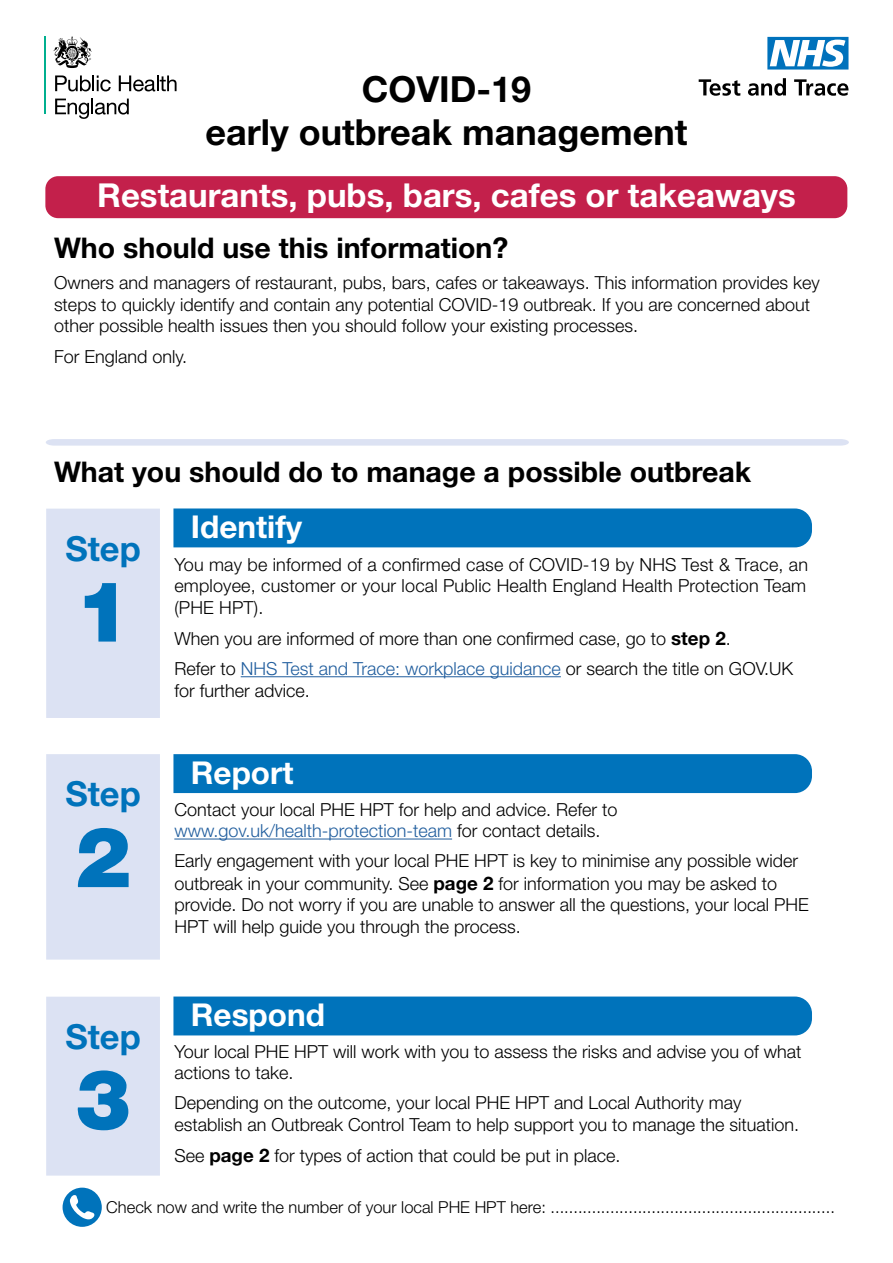
<style>
.page{position:relative;width:893px;height:1263px;background:#fff}
.page>*{position:absolute;margin:0;border:0;box-sizing:border-box;transform-origin:0 0}
.t1{font:900 84px "Helvetica Neue LT Std";color:#0073bb}
.t2{font:700 36px/43.2px "Helvetica Neue LT Std";color:#000;text-align:center}
.t3{font:700 34.5px "Helvetica Neue LT Std";color:#0073bb}
.t4{font:700 33px "Helvetica Neue LT Std";color:#fff}
.t5{font:700 31.5px "Helvetica Neue LT Std";color:#fff}
.t6{font:700 28.5px "Helvetica Neue LT Std";color:#000}
.t7{font:300 18px/21.6px "Helvetica Neue LT Std";color:#000}
.t8{font:300 16.5px "Helvetica Neue LT Std";color:#000}
.s1{font-weight:700;font-size:18.75px}
.s2{color:#215e9e}
</style>
<div class="page">
<div style="left:173px;top:508px;width:639px;height:39px;background:#0073bb"></div>
<div style="left:173px;top:754px;width:639px;height:39px;background:#0073bb"></div>
<div style="left:173px;top:996px;width:639px;height:39px;background:#0073bb"></div>
<div style="left:45px;top:176px;width:802px;height:42px;background:#c3204b;border-radius:13px"></div>
<svg style="left:46px;top:439px;width:803px;height:7px;background:#dee3f3"></svg>
<svg style="left:63px;top:1187px;width:39px;height:40px"></svg>
<hr style="left:44px;top:36px;width:2px;height:78px;background:#00af8f">
<svg style="left:55px;top:75px;width:56px;height:16px"></svg>
<svg style="left:119px;top:75px;width:58px;height:16px"></svg>
<svg style="left:55px;top:99px;width:74px;height:20px"></svg>
<svg style="left:53px;top:36px;width:39px;height:32px"></svg>
<div style="left:46px;top:509px;width:114px;height:209px;background:#dce2f3"></div>
<div style="left:46px;top:754px;width:114px;height:205px;background:#dce2f3"></div>
<div style="left:46px;top:997px;width:114px;height:178px;background:#dce2f3"></div>
<svg style="left:767px;top:37px;width:81px;height:33px"></svg>
<svg style="left:699px;top:79px;width:41px;height:17px"></svg>
<svg style="left:748px;top:78px;width:38px;height:18px"></svg>
<svg style="left:794px;top:79px;width:54px;height:17px"></svg>
<hr style="left:241px;top:676px;width:320px;height:1px;background:#215e9e">
<hr style="left:174px;top:838px;width:278px;height:1px;background:#215e9e">
<h2 class="t2" style="left:206px;top:67px;width:483px">COVID-19<br>early outbreak management</h2>
<h3 class="t4" style="left:97px;top:175px;width:700px">Restaurants, pubs, bars, cafes or takeaways</h3>
<h3 class="t6" style="left:54px;top:231px;width:456px">Who should use this information?</h3>
<p class="t7" style="left:54px;top:272px;width:767px">Owners and managers of restaurant, pubs, bars, cafes or takeaways. This information provides key steps to quickly identify and contain any potential COVID-19 outbreak. If you are concerned about other possible health issues then you should follow your existing processes.</p>
<p class="t7" style="left:54px;top:345px;width:135px">For England only.</p>
<h3 class="t6" style="left:54px;top:454px;width:699px">What you should do to manage a possible outbreak</h3>
<h3 class="t3" style="left:65px;top:527px;width:77px">Step</h3>
<h1 class="t1" style="left:75px;top:561px;width:58px">1</h1>
<h3 class="t3" style="left:65px;top:773px;width:77px">Step</h3>
<h1 class="t1" style="left:75px;top:807px;width:58px">2</h1>
<h3 class="t5" style="left:191px;top:507px;width:113px">Identify</h3>
<p class="t7" style="left:174px;top:553px;width:635px;text-align:justify">You may be informed of a confirmed case of COVID-19 by NHS Test &amp; Trace, an employee, customer or your local Public Health England Health Protection Team (PHE HPT).</p>
<p class="t7" style="left:174px;top:623px;width:620px;line-height:30.2px">When you are informed of more than one confirmed case, go to <span class="s1">step 2</span>.<br>Refer to <span class="s2">NHS Test and Trace: workplace guidance</span> or search the title on GOV.UK</p>
<p class="t7" style="left:174px;top:679px;width:137px">for further advice.</p>
<h3 class="t5" style="left:191px;top:753px;width:104px">Report</h3>
<p class="t7" style="left:174px;top:798px;width:445px">Contact your local PHE HPT for help and advice. Refer to <span class="s2">www.gov.uk/health-protection-team</span> for contact details.</p>
<p class="t7" style="left:174px;top:849px;width:636px">Early engagement with your local PHE HPT is key to minimise any possible wider outbreak in your community. See <span class="s1">page 2</span> for information you may be asked to provide. Do not worry if you are unable to answer all the questions, your local PHE HPT will help guide you through the process.</p>
<h3 class="t5" style="left:191px;top:995px;width:136px">Respond</h3>
<h3 class="t3" style="left:65px;top:1015px;width:77px">Step</h3>
<h1 class="t1" style="left:75px;top:1049px;width:58px">3</h1>
<p class="t7" style="left:174px;top:1040px;width:629px">Your local PHE HPT will work with you to assess the risks and advise you of what actions to take.</p>
<p class="t7" style="left:174px;top:1092px;width:626px">Depending on the outcome, your local PHE HPT and Local Authority may establish an Outbreak Control Team to help support you to manage the situation.</p>
<p class="t7" style="left:174px;top:1144px;width:448px">See <span class="s1">page 2</span> for types of action that could be put in place.</p>
<p class="t8" style="left:106px;top:1197px;width:730px">Check now and write the number of your local PHE HPT here: ..............................................................</p>
</div>
